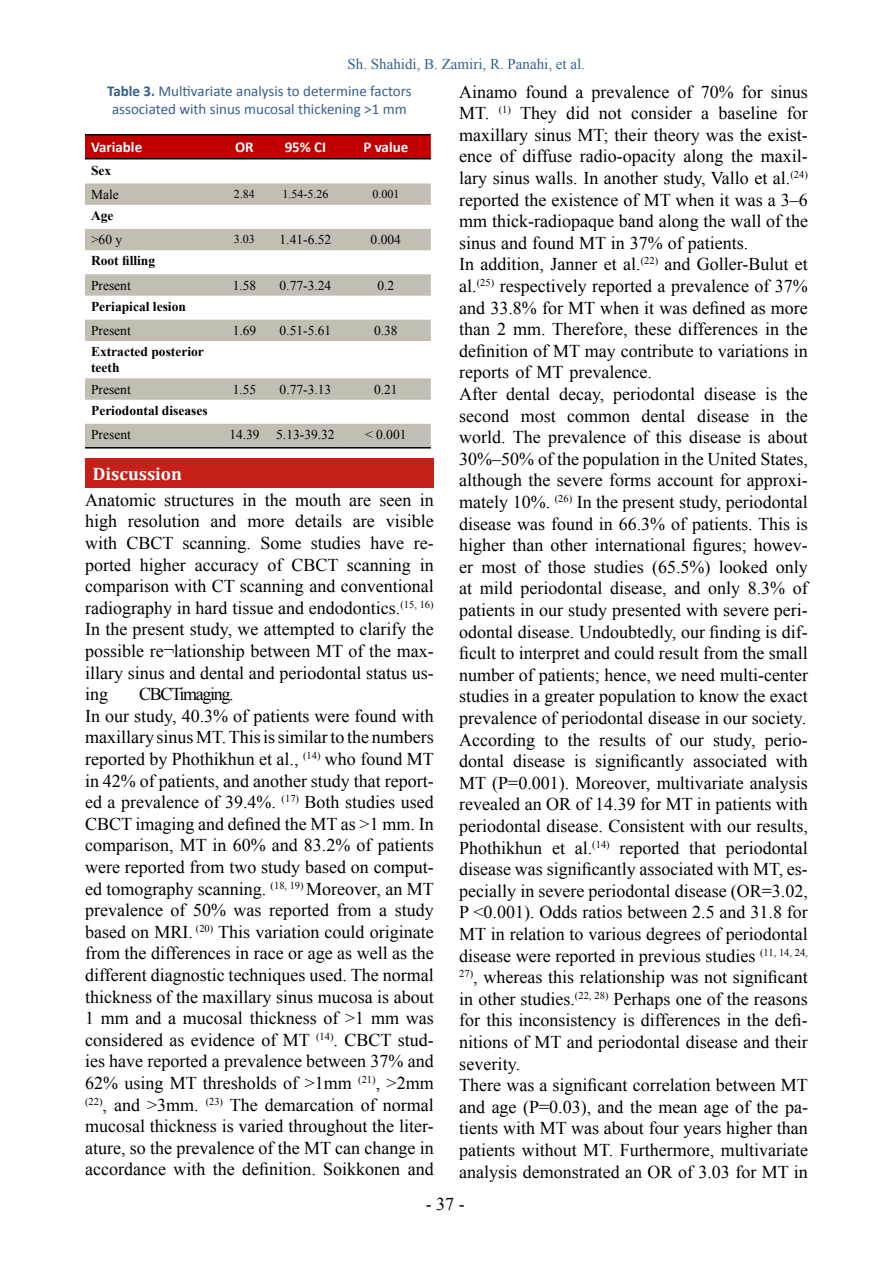
<style>
.page{position:relative;width:893px;height:1263px;background:#fff}
.page>*{position:absolute;margin:0;border:0;box-sizing:border-box;transform-origin:0 0}
.t1{font:18px/21.6px "Times New Roman";color:#000}
.t2{font:700 18px "Cambria";color:#fff}
.t3{font:15px/18px "Calibri";color:#365f91;text-align:center}
.t4{font:15px "Times New Roman";color:#365f91}
.t5{font:700 15px "Calibri";color:#fff}
.t6{font:13.5px "Times New Roman";color:#000}
.t7{font:700 13.5px/16.2px "Times New Roman";color:#000}
.t8{font:12px "Times New Roman";color:#000}
.s1{font-weight:700}
</style>
<div class="page">
<div style="left:85px;top:135px;width:346px;height:23px;background:#c00000"></div>
<svg style="left:85px;top:183px;width:346px;height:264px"></svg>
<hr style="left:85px;top:134px;width:134px;height:1px;background:#000">
<hr style="left:219px;top:134px;width:51px;height:1px;background:#000">
<hr style="left:270px;top:134px;width:71px;height:1px;background:#000">
<hr style="left:341px;top:134px;width:90px;height:1px;background:#000">
<hr style="left:85px;top:158px;width:134px;height:1px;background:#000">
<hr style="left:219px;top:158px;width:51px;height:1px;background:#000">
<hr style="left:270px;top:158px;width:71px;height:1px;background:#000">
<hr style="left:341px;top:158px;width:90px;height:1px;background:#000">
<hr style="left:85px;top:447px;width:134px;height:1px;background:#000">
<hr style="left:219px;top:447px;width:51px;height:1px;background:#000">
<hr style="left:270px;top:447px;width:71px;height:1px;background:#000">
<hr style="left:341px;top:447px;width:90px;height:1px;background:#000">
<div style="left:85px;top:458px;width:349px;height:30px;background:#c72018"></div>
<p class="t4" style="left:348px;top:54px;width:239px">Sh. Shahidi, B. Zamiri, R. Panahi, et al.</p>
<p class="t1" style="left:459px;top:80px;width:350px">Ainamo found a prevalence of 70% for sinus MT. <sup>(1)</sup> They did not consider a baseline for maxillary sinus MT; their theory was the exist&shy;ence of diffuse radio-opacity along the maxil&shy;lary sinus walls. In another study, Vallo et al.<sup>(24) </sup>reported the existence of MT when it was a 3–6 mm thick-radiopaque band along the wall of the sinus and found MT in 37% of patients.<br>In addition, Janner et al.<sup>(22)</sup> and Goller-Bulut et al.<sup>(25)</sup> respectively reported a prevalence of 37% and 33.8% for MT when it was defined as more than 2 mm. Therefore, these differences in the definition of MT may contribute to variations in reports of MT prevalence.<br>After dental decay, periodontal disease is the second most common dental disease in the world. The prevalence of this disease is about 30%–50% of the population in the United States, although the severe forms account for approxi&shy;mately 10%. <sup>(26)</sup> In the present study, periodontal disease was found in 66.3% of patients. This is higher than other international figures; howev&shy;er most of those studies (65.5%) looked only at mild periodontal disease, and only 8.3% of patients in our study presented with severe peri&shy;odontal disease. Undoubtedly, our finding is dif&shy;ficult to interpret and could result from the small number of patients; hence, we need multi-center studies in a greater population to know the exact prevalence of periodontal disease in our society.<br>According to the results of our study, perio&shy;dontal disease is significantly associated with MT (P=0.001). Moreover, multivariate analysis revealed an OR of 14.39 for MT in patients with periodontal disease. Consistent with our results, Phothikhun et al.<sup>(14)</sup> reported that periodontal disease was significantly associated with MT, es&shy;pecially in severe periodontal disease (OR=3.02, P &lt;0.001). Odds ratios between 2.5 and 31.8 for MT in relation to various degrees of periodontal disease were reported in previous studies <sup>(11,</sup> <sup>14,</sup> <sup>24, 27)</sup>, whereas this relationship was not significant in other studies.<sup>(22,</sup> <sup>28)</sup> Perhaps one of the reasons for this inconsistency is differences in the defi&shy;nitions of MT and periodontal disease and their severity.<br>There was a significant correlation between MT and age (P=0.03), and the mean age of the pa&shy;tients with MT was about four years higher than patients without MT. Furthermore, multivariate analysis demonstrated an OR of 3.03 for MT in</p>
<p class="t3" style="left:107px;top:82px;width:306px"><span class="s1">Table 3.</span> Multivariate analysis to determine factors associated with sinus mucosal thickening &gt;1 mm</p>
<p class="t5" style="left:91px;top:138px;width:53px">Variable</p>
<p class="t5" style="left:235px;top:138px;width:20px">OR</p>
<p class="t5" style="left:285px;top:138px;width:43px">95% CI</p>
<p class="t5" style="left:363px;top:138px;width:46px">P value</p>
<p class="t7" style="left:91px;top:162px;width:22px">Sex</p>
<p class="t6" style="left:91px;top:185px;width:29px">Male</p>
<p class="t8" style="left:234px;top:186px;width:22px">2.84</p>
<p class="t8" style="left:282px;top:186px;width:47px">1.54-5.26</p>
<p class="t8" style="left:372px;top:186px;width:28px">0.001</p>
<p class="t7" style="left:91px;top:207px;width:24px">Age</p>
<p class="t6" style="left:91px;top:231px;width:33px">&gt;60 y</p>
<p class="t8" style="left:234px;top:231px;width:22px">3.03</p>
<p class="t6" style="left:280px;top:231px;width:53px">1.41-6.52</p>
<p class="t6" style="left:371px;top:231px;width:32px">0.004</p>
<p class="t7" style="left:91px;top:252px;width:66px">Root filling</p>
<p class="t6" style="left:91px;top:276px;width:41px">Present</p>
<p class="t6" style="left:233px;top:276px;width:25px">1.58</p>
<p class="t6" style="left:280px;top:276px;width:53px">0.77-3.24</p>
<p class="t6" style="left:377px;top:276px;width:18px">0.2</p>
<p class="t7" style="left:91px;top:298px;width:96px">Periapical lesion</p>
<p class="t6" style="left:91px;top:321px;width:41px">Present</p>
<p class="t6" style="left:233px;top:321px;width:25px">1.69</p>
<p class="t6" style="left:280px;top:321px;width:53px">0.51-5.61</p>
<p class="t6" style="left:374px;top:321px;width:25px">0.38</p>
<p class="t7" style="left:91px;top:343px;width:114px">Extracted posterior teeth</p>
<p class="t6" style="left:91px;top:380px;width:41px">Present</p>
<p class="t6" style="left:233px;top:380px;width:25px">1.55</p>
<p class="t6" style="left:280px;top:380px;width:53px">0.77-3.13</p>
<p class="t6" style="left:374px;top:380px;width:25px">0.21</p>
<p class="t7" style="left:91px;top:402px;width:118px">Periodontal diseases</p>
<p class="t6" style="left:91px;top:425px;width:41px">Present</p>
<p class="t6" style="left:229px;top:425px;width:107px">14.39 5.13-39.32</p>
<p class="t6" style="left:365px;top:425px;width:43px">&lt; 0.001</p>
<p class="t2" style="left:93px;top:461px;width:91px">Discussion</p>
<p class="t1" style="left:85px;top:489px;width:350px;text-align:justify">Anatomic structures in the mouth are seen in high resolution and more details are visible with CBCT scanning. Some studies have re&shy;ported higher accuracy of CBCT scanning in comparison with CT scanning and conventional radiography in hard tissue and endodontics.<sup>(15,</sup> <sup>16)<br></sup>In the present study, we attempted to clarify the possible re¬lationship between MT of the max&shy;illary sinus and dental and periodontal status us&shy;ing</p>
<p class="t1" style="left:85px;top:683px;width:350px;text-indent:54px">CBCT imaging.<br>In our study, 40.3% of patients were found with maxillary sinus MT. This is similar to the numbers reported by Phothikhun et al., <sup>(14)</sup> who found MT in 42% of patients, and another study that report&shy;ed a prevalence of 39.4%. <sup>(17)</sup> Both studies used CBCT imaging and defined the MT as &gt;1 mm. In comparison, MT in 60% and 83.2% of patients were reported from two study based on comput&shy;ed tomography scanning. <sup>(18,</sup> <sup>19)</sup> Moreover, an MT prevalence of 50% was reported from a study based on MRI. <sup>(20)</sup> This variation could originate from the differences in race or age as well as the different diagnostic techniques used. The normal thickness of the maxillary sinus mucosa is about 1 mm and a mucosal thickness of &gt;1 mm was considered as evidence of MT <sup>(14)</sup>. CBCT stud&shy;ies have reported a prevalence between 37% and 62% using MT thresholds of &gt;1mm <sup>(21)</sup>, &gt;2mm <sup>(22)</sup>, and &gt;3mm. <sup>(23)</sup> The demarcation of normal mucosal thickness is varied throughout the liter&shy;ature, so the prevalence of the MT can change in accordance with the definition. Soikkonen and</p>
<p class="t1" style="left:426px;top:1192px;width:40px">- 37 -</p>
</div>
